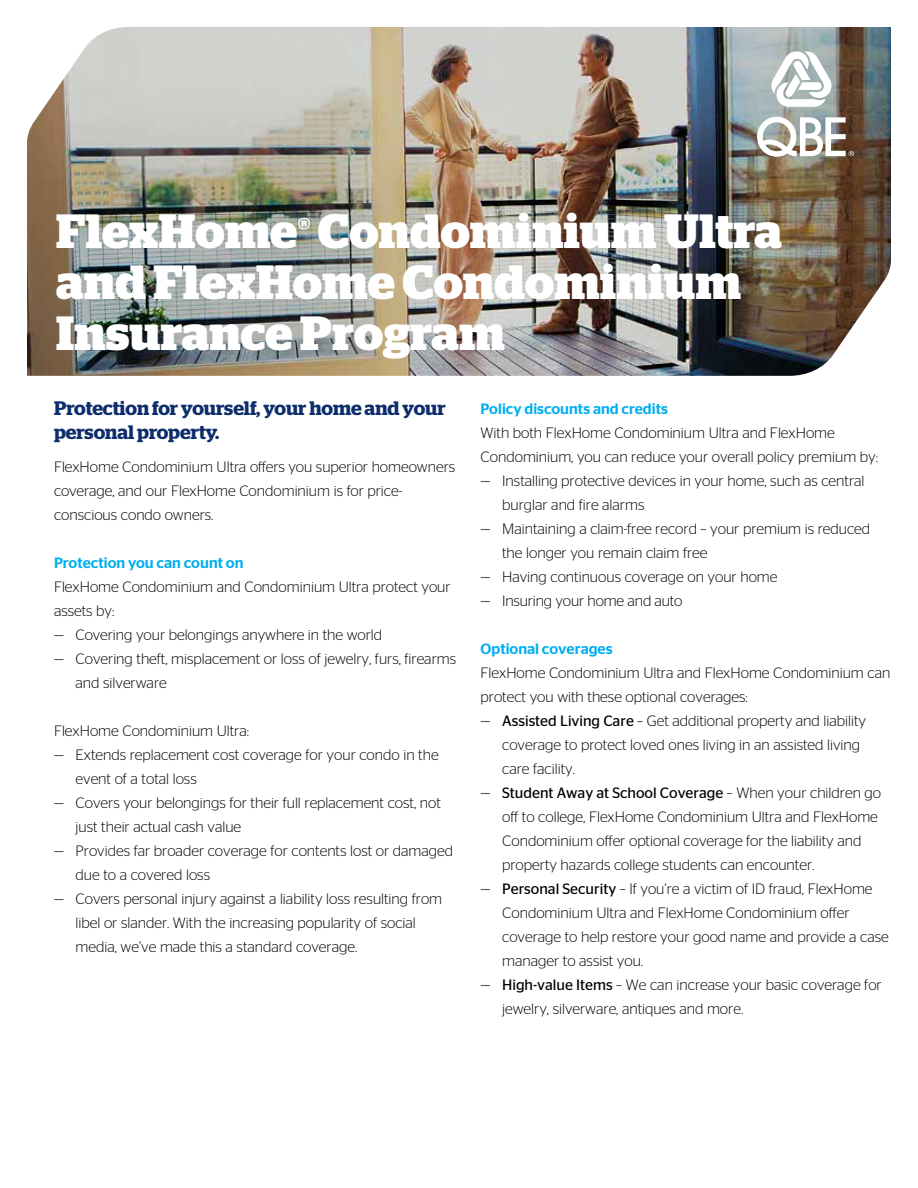
<style>
.page{position:relative;width:918px;height:1188px;background:#fff}
.page>*{position:absolute;margin:0;border:0;box-sizing:border-box;transform-origin:0 0}
.t1{font:700 48px/51px "Stag";letter-spacing:.005em;color:#fff}
.t2{font:600 19.5px/24px "Stag";letter-spacing:-.005em;color:#0d2d6c}
.t3{font:300 15px/24px "Stag Sans";color:#000}
.t4{font:500 15px "Stag Sans";color:#00aeef}
.s1{font-weight:400}
</style>
<div class="page">
<img style="left:27px;top:27px;width:864px;height:349px">
<svg style="left:770px;top:50px;width:63px;height:57px"></svg>
<svg style="left:757px;top:117px;width:97px;height:40px"></svg>
<h1 class="t1" style="left:56px;top:206px;width:728px">FlexHome<sup>®</sup> Condominium Ultra and FlexHome Condominium<br>Insurance Program</h1>
<h2 class="t2" style="left:54px;top:396px;width:393px">Protection for yourself, your home and your personal property.</h2>
<p class="t3" style="left:54px;top:454px;width:403px">FlexHome Condominium Ultra offers you superior homeowners coverage, and our FlexHome Condominium is for price&shy;conscious condo owners.</p>
<p class="t4" style="left:54px;top:554px;width:191px">Protection you can count on</p>
<p class="t3" style="left:54px;top:574px;width:398px">FlexHome Condominium and Condominium Ultra protect your assets by:</p>
<p class="t3" style="left:54px;top:622px;width:330px">— Covering your belongings anywhere in the world</p>
<p class="t3" style="left:76px;top:646px;width:382px;text-indent:-22px">— Covering theft, misplacement or loss of jewelry, furs, firearms and silverware</p>
<p class="t3" style="left:54px;top:718px;width:197px">FlexHome Condominium Ultra:</p>
<p class="t3" style="left:76px;top:742px;width:365px;text-indent:-22px">— Extends replacement cost coverage for your condo in the event of a total loss</p>
<p class="t3" style="left:76px;top:790px;width:367px;text-indent:-22px">— Covers your belongings for their full replacement cost, not just their actual cash value</p>
<p class="t3" style="left:76px;top:838px;width:379px;text-indent:-22px">— Provides far broader coverage for contents lost or damaged due to a covered loss</p>
<p class="t3" style="left:76px;top:886px;width:368px;text-indent:-22px">— Covers personal injury against a liability loss resulting from libel or slander. With the increasing popularity of social media, we’ve made this a standard coverage.</p>
<p class="t4" style="left:481px;top:400px;width:189px">Policy discounts and credits</p>
<p class="t3" style="left:481px;top:420px;width:399px">With both FlexHome Condominium Ultra and FlexHome<br>Condominium, you can reduce your overall policy premium by:</p>
<p class="t3" style="left:502px;top:468px;width:364px;text-indent:-22px">— Installing protective devices in your home, such as central burglar and fire alarms</p>
<p class="t3" style="left:502px;top:516px;width:370px;text-indent:-22px">— Maintaining a claim-free record – your premium is reduced the longer you remain claim free</p>
<p class="t3" style="left:481px;top:564px;width:298px">— Having continuous coverage on your home</p>
<p class="t3" style="left:481px;top:588px;width:203px">— Insuring your home and auto</p>
<p class="t4" style="left:481px;top:640px;width:133px">Optional coverages</p>
<p class="t3" style="left:481px;top:661px;width:411px">FlexHome Condominium Ultra and FlexHome Condominium can protect you with these optional coverages:</p>
<p class="t3" style="left:502px;top:709px;width:365px;text-indent:-22px">— <span class="s1">Assisted Living Care</span> – Get additional property and liability coverage to protect loved ones living in an assisted living care facility.</p>
<p class="t3" style="left:502px;top:781px;width:380px;text-indent:-22px">— <span class="s1">Student Away at School Coverage</span> – When your children go off to college, FlexHome Condominium Ultra and FlexHome Condominium offer optional coverage for the liability and property hazards college students can encounter.</p>
<p class="t3" style="left:502px;top:877px;width:388px;text-indent:-22px">— <span class="s1">Personal Security</span> – If you’re a victim of ID fraud, FlexHome Condominium Ultra and FlexHome Condominium offer coverage to help restore your good name and provide a case manager to assist you.</p>
<p class="t3" style="left:502px;top:973px;width:381px;text-indent:-22px">— <span class="s1">High-value Items</span> – We can increase your basic coverage for jewelry, silverware, antiques and more.</p>
</div>
